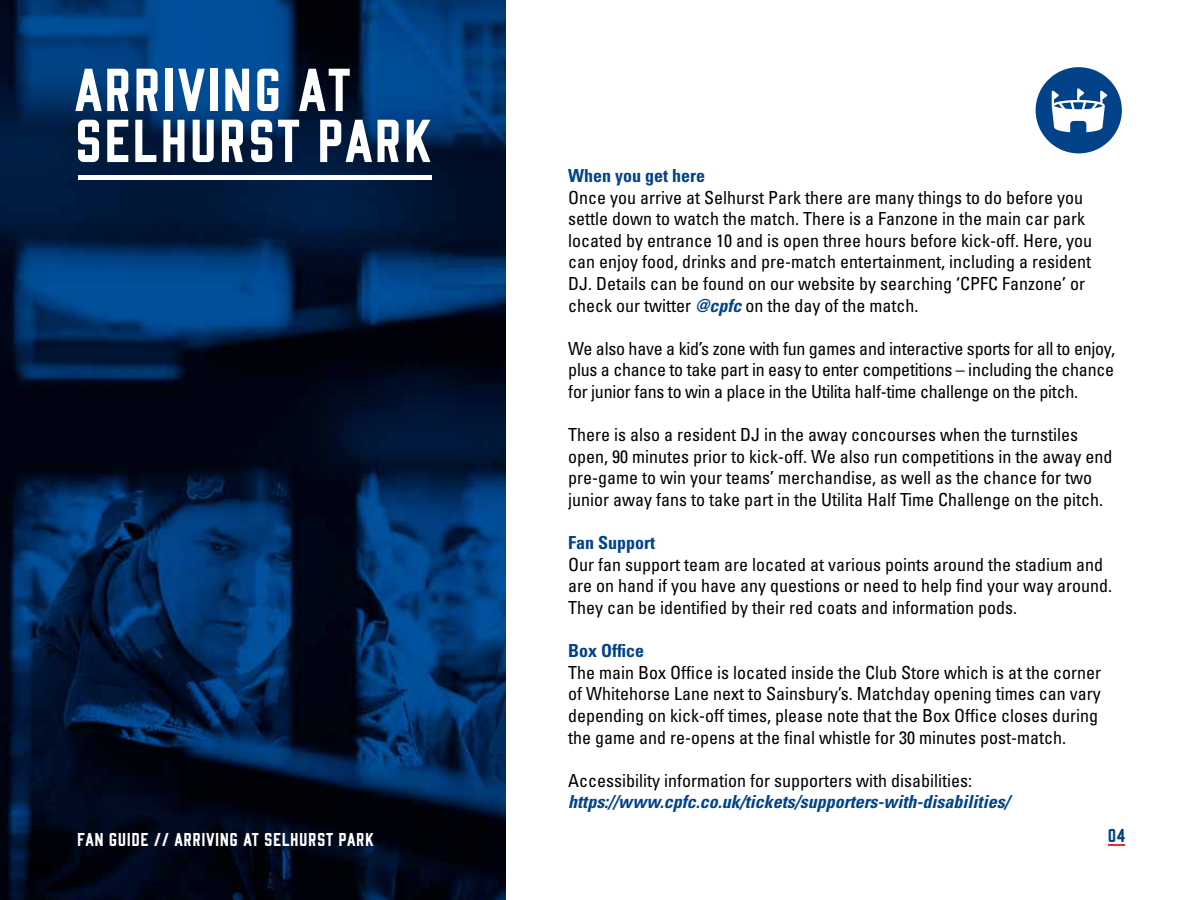
<style>
.page{position:relative;width:1200px;height:900px;background:#fff}
.page>*{position:absolute;margin:0;border:0;box-sizing:border-box;transform-origin:0 0}
.t1{font:58.5px/51px "Palace Main";color:#fff}
.t2{font:condensed 18px/21.6px "Univers LT Std";color:#000}
.t3{font:italic 700 condensed 18px "Univers LT Std";color:#014289}
.t4{font:700 condensed 18px "Univers LT Std";color:#014289}
.t5{font:18px "Palace Main";color:#fff}
.t6{font:18px "Palace Main";color:#014289}
.s1{font-weight:700;font-style:italic;color:#014289}
</style>
<div class="page">
<img style="left:0;top:0;width:506px;height:900px">
<div style="left:1036px;top:67px;width:86px;height:86px;background:#014289;border-radius:50%"></div>
<svg style="left:1052px;top:88px;width:55px;height:44px"></svg>
<svg style="left:1109px;top:844px;width:16px;height:2px"></svg>
<hr style="left:78px;top:176px;width:354px;height:4px;background:#fff">
<h1 class="t1" style="left:78px;top:61px;width:361px">ARRIVING AT<br>SELHURST PARK</h1>
<p class="t5" style="left:78px;top:829px;width:299px">FAN GUIDE // ARRIVING AT SELHURST PARK</p>
<p class="t4" style="left:568px;top:164px;width:138px">When you get here</p>
<p class="t2" style="left:568px;top:186px;width:525px">Once you arrive at Selhurst Park there are many things to do before you settle down to watch the match. There is a Fanzone in the main car park located by entrance 10 and is open three hours before kick-off. Here, you can enjoy food, drinks and pre-match entertainment, including a resident DJ. Details can be found on our website by searching ‘CPFC Fanzone’ or check our twitter <span class="s1">@cpfc</span> on the day of the match.</p>
<p class="t2" style="left:568px;top:337px;width:548px;text-align:justify">We also have a kid’s zone with fun games and interactive sports for all to enjoy, plus a chance to take part in easy to enter competitions – including the chance for junior fans to win a place in the Utilita half-time challenge on the pitch.</p>
<p class="t2" style="left:568px;top:424px;width:546px">There is also a resident DJ in the away concourses when the turnstiles open, 90 minutes prior to kick-off. We also run competitions in the away end pre-game to win your teams’ merchandise, as well as the chance for two junior away fans to take part in the Utilita Half Time Challenge on the pitch.</p>
<p class="t4" style="left:568px;top:532px;width:88px">Fan Support</p>
<p class="t2" style="left:568px;top:553px;width:545px">Our fan support team are located at various points around the stadium and are on hand if you have any questions or need to help find your way around.<br>They can be identified by their red coats and information pods.</p>
<p class="t4" style="left:568px;top:640px;width:77px">Box Office</p>
<p class="t2" style="left:568px;top:661px;width:534px">The main Box Office is located inside the Club Store which is at the corner of Whitehorse Lane next to Sainsbury’s. Matchday opening times can vary depending on kick-off times, please note that the Box Office closes during the game and re-opens at the final whistle for 30 minutes post-match.</p>
<p class="t2" style="left:568px;top:769px;width:405px">Accessibility information for supporters with disabilities:</p>
<p class="t3" style="left:568px;top:791px;width:443px">https://www.cpfc.co.uk/tickets/supporters-with-disabilities/</p>
<p class="t6" style="left:1109px;top:825px;width:19px">04</p>
</div>
